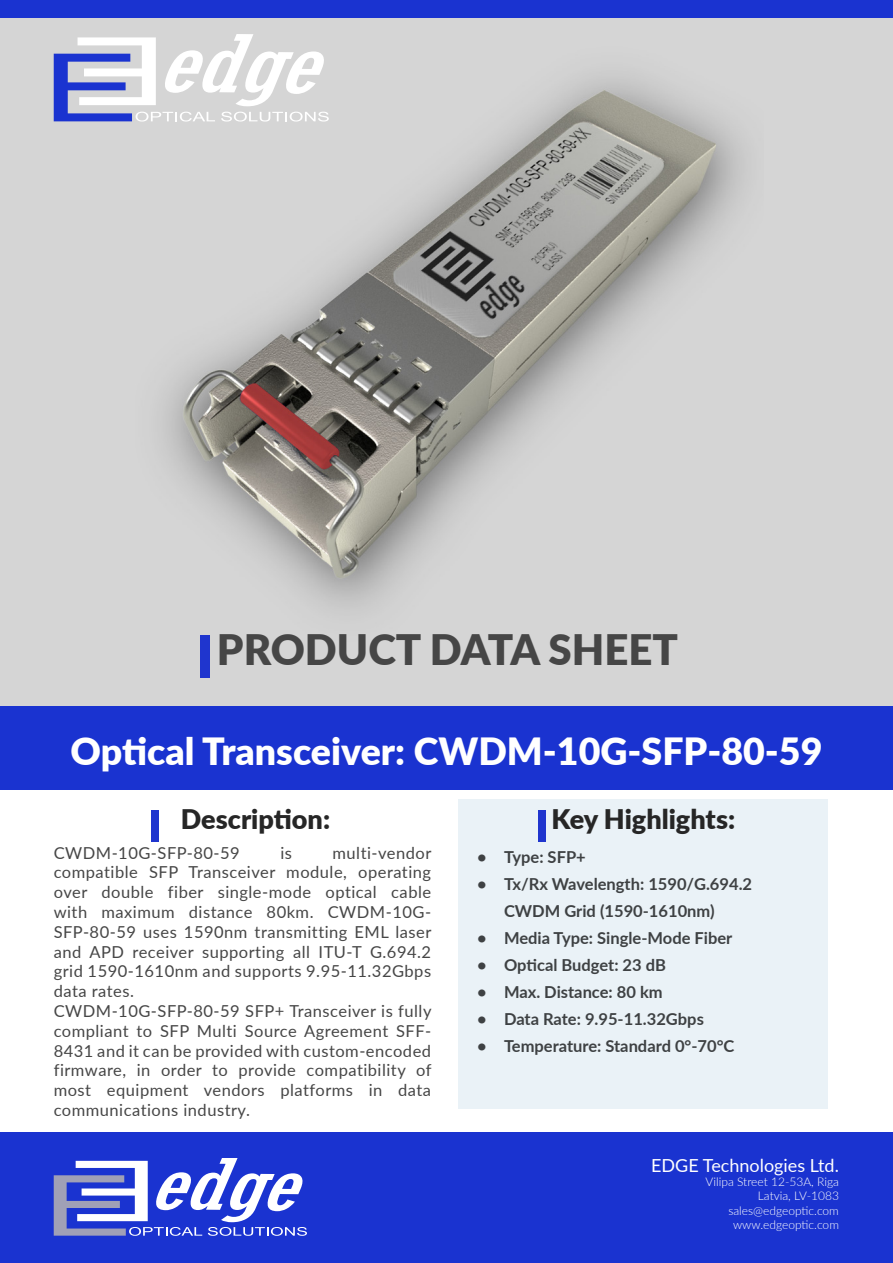
<style>
.page{position:relative;width:893px;height:1263px;background:#fff}
.page>*{position:absolute;margin:0;border:0;box-sizing:border-box;transform-origin:0 0}
.Level1_Title{font:900 42px "Lato";color:#464646}
.Level1_Title-2{font:900 37.5px "Lato";color:#fff}
.Level1_Title-3{font:900 27px "Lato";color:#262626}
.t1{font:18px "Lato";color:#fff}
.t2{font:16.5px/19.8px "Lato";letter-spacing:.03em;color:#464646;text-align:justify}
.t3{font:700 16.5px/27px "Lato";color:#3e4143}
.t4{font:300 12px "Lato";color:#fff}
</style>
<div class="page">
<div style="left:0;top:1133px;width:893px;height:130px;background:#1a33d0"></div>
<svg style="left:54px;top:1158px;width:253px;height:78px"></svg>
<div style="left:0;top:0;width:893px;height:18px;background:#1a33d0"></div>
<div style="left:0;top:18px;width:893px;height:691px;background:#d5d5d5"></div>
<img style="left:163px;top:77px;width:582px;height:532px">
<div style="left:200px;top:635px;width:10px;height:43px;background:#1f35ce"></div>
<div style="left:0;top:706px;width:893px;height:83px;background:#1a33d0"></div>
<div style="left:458px;top:799px;width:370px;height:309px;background:#eaf2f7"></div>
<div style="left:538px;top:810px;width:8px;height:31px;background:#1f35ce"></div>
<div style="left:151px;top:810px;width:8px;height:31px;background:#1f35ce"></div>
<svg style="left:54px;top:34px;width:275px;height:88px"></svg>
<p class="Level1_Title" style="left:217px;top:618px;width:463px">PRODUCT DATA SHEET</p>
<p class="Level1_Title-2" style="left:70px;top:723px;width:753px">Optical Transceiver: CWDM-10G-SFP-80-59</p>
<p class="Level1_Title-3" style="left:181px;top:799px;width:151px">Description:</p>
<p class="Level1_Title-3" style="left:552px;top:799px;width:185px">Key Highlights:</p>
<p class="t3" style="left:477px;top:842px;width:110px">• Type: SFP+</p>
<p class="t3" style="left:504px;top:869px;width:250px;text-indent:-27px">• Tx/Rx Wavelength: 1590/G.694.2<br>CWDM Grid (1590-1610nm)</p>
<p class="t3" style="left:477px;top:923px;width:257px">• Media Type: Single-Mode Fiber</p>
<p class="t3" style="left:477px;top:950px;width:190px">• Optical Budget: 23 dB</p>
<p class="t3" style="left:477px;top:977px;width:187px">• Max. Distance: 80 km</p>
<p class="t3" style="left:477px;top:1004px;width:228px">• Data Rate: 9.95-11.32Gbps</p>
<p class="t3" style="left:477px;top:1031px;width:259px">• Temperature: Standard 0°-70°C</p>
<p class="t2" style="left:54px;top:842px;width:379px;text-indent:279px">multi-vendor compatible SFP Transceiver module, operating over double fiber single-mode optical cable with maximum distance 80km. CWDM-10G-SFP-80-59 uses 1590nm transmitting EML laser and APD receiver supporting all ITU-T G.694.2 grid 1590-1610nm and supports 9.95-11.32Gbps data rates.</p>
<p class="t2" style="left:54px;top:1000px;width:379px">CWDM-10G-SFP-80-59 SFP+ Transceiver is fully compliant to SFP Multi Source Agreement SFF-8431 and it can be provided with custom-encoded firmware, in order to provide compatibility of most equipment vendors platforms in data communications industry.</p>
<p class="t2" style="left:54px;top:842px;width:188px">CWDM-10G-SFP-80-59</p>
<p class="t2" style="left:280px;top:842px;width:13px">is</p>
<p class="t1" style="left:651px;top:1152px;width:189px">EDGE Technologies Ltd.</p>
<p class="t4" style="left:706px;top:1173px;width:135px">Vilipa Street 12-53A, Riga</p>
<p class="t4" style="left:758px;top:1188px;width:83px">Latvia, LV-1083</p>
<p class="t4" style="left:728px;top:1202px;width:112px">sales@edgeoptic.com</p>
<p class="t4" style="left:733px;top:1216px;width:107px">www.edgeoptic.com</p>
</div>
